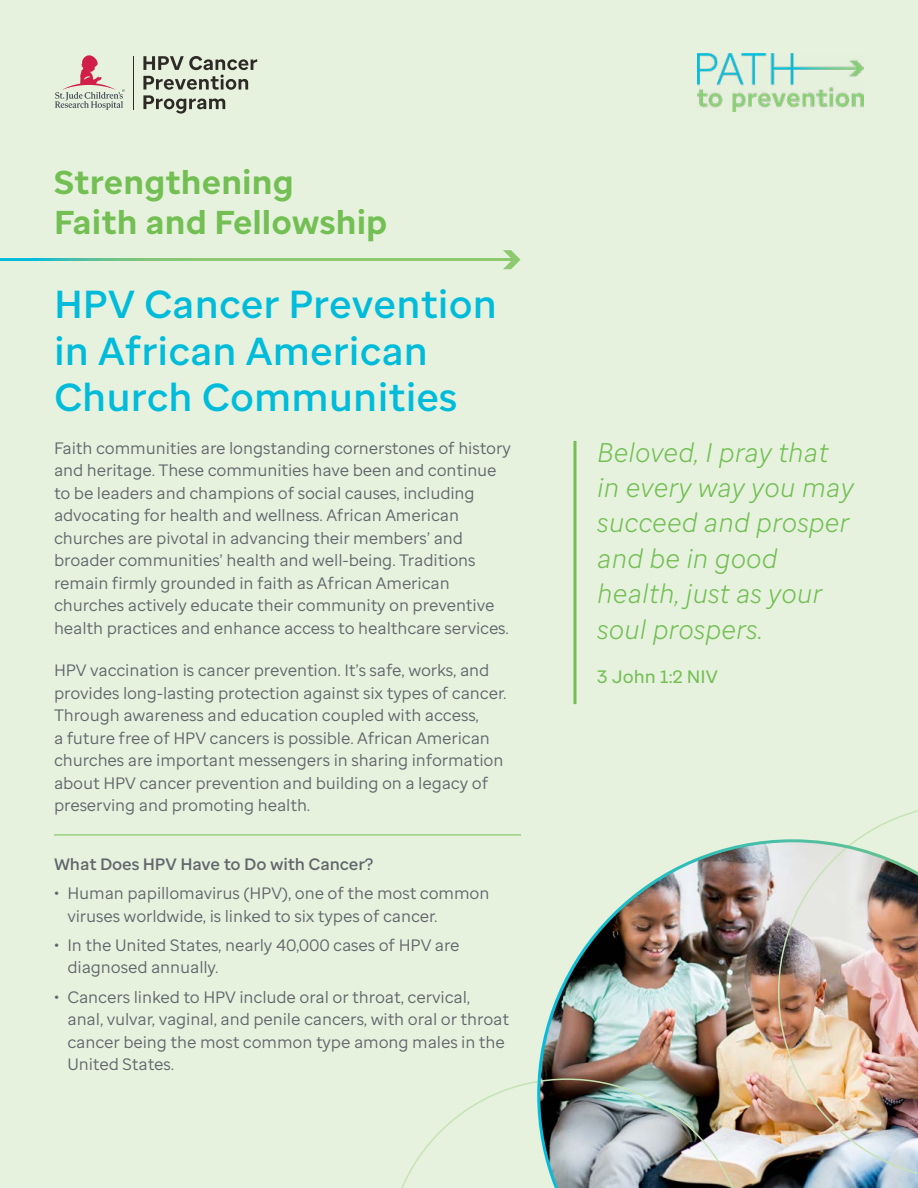
<style>
.page{position:relative;width:918px;height:1188px;background:#e6f2de}
.page>*{position:absolute;margin:0;border:0;box-sizing:border-box;transform-origin:0 0}
.t1{font:600 39px/46.8px "St Jude Sans";color:#00bcda}
.t2{font:700 33px/39.6px "St Jude Sans";color:#73bf54}
.t3{font:italic 300 27px/35.4px "St Jude Sans";color:#73bf54}
.t4{font:500 18px "St Jude Sans";color:#73bf54}
.t5{font:16.5px/22.5px "St Jude Sans";letter-spacing:-.01em;color:#61666b}
.t6{font:600 16.5px "St Jude Sans";letter-spacing:-.01em;color:#61666b}
</style>
<div class="page">
<svg style="left:143px;top:56px;width:114px;height:58px"></svg>
<svg style="left:55px;top:55px;width:70px;height:55px"></svg>
<hr style="left:133px;top:56px;width:1px;height:54px;background:#2d2a26">
<img style="left:537px;top:839px;width:381px;height:349px">
<img style="left:698px;top:54px;width:166px;height:58px">
<svg style="left:503px;top:250px;width:18px;height:19px"></svg>
<svg style="left:0;top:259px;width:514px;height:2px"></svg>
<hr style="left:573px;top:441px;width:3px;height:263px;background:#73bf54">
<hr style="left:54px;top:835px;width:467px;height:1px;background:#73bf54">
<h2 class="t2" style="left:54px;top:162px;width:335px">Strengthening<br>Faith and Fellowship</h2>
<h1 class="t1" style="left:54px;top:280px;width:445px">HPV Cancer Prevention in African American<br>Church Communities</h1>
<p class="t5" style="left:54px;top:436px;width:459px">Faith communities are longstanding cornerstones of history and heritage. These communities have been and continue to be leaders and champions of social causes, including advocating for health and wellness. African American churches are pivotal in advancing their members’ and broader communities’ health and well-being. Traditions remain firmly grounded in faith as African American churches actively educate their community on preventive health practices and enhance access to healthcare services.</p>
<p class="t5" style="left:54px;top:659px;width:454px">HPV vaccination is cancer prevention. It’s safe, works, and provides long-lasting protection against six types of cancer.<br>Through awareness and education coupled with access,<br>a future free of HPV cancers is possible. African American churches are important messengers in sharing information about HPV cancer prevention and building on a legacy of preserving and promoting health.</p>
<p class="t6" style="left:54px;top:853px;width:321px">What Does HPV Have to Do with Cancer?</p>
<p class="t5" style="left:67px;top:882px;width:424px;text-indent:-13px">• Human papillomavirus (HPV), one of the most common viruses worldwide, is linked to six types of cancer.</p>
<p class="t5" style="left:67px;top:934px;width:394px;text-indent:-13px">• In the United States, nearly 40,000 cases of HPV are diagnosed annually.</p>
<p class="t5" style="left:67px;top:985px;width:443px;text-indent:-13px">• Cancers linked to HPV include oral or throat, cervical, anal, vulvar, vaginal, and penile cancers, with oral or throat cancer being the most common type among males in the United States.</p>
<h3 class="t3" style="left:597px;top:434px;width:258px">Beloved, I pray that in every way you may succeed and prosper and be in good health, just as your soul prospers.</h3>
<p class="t4" style="left:597px;top:665px;width:122px">3 John 1:2 NIV</p>
</div>
